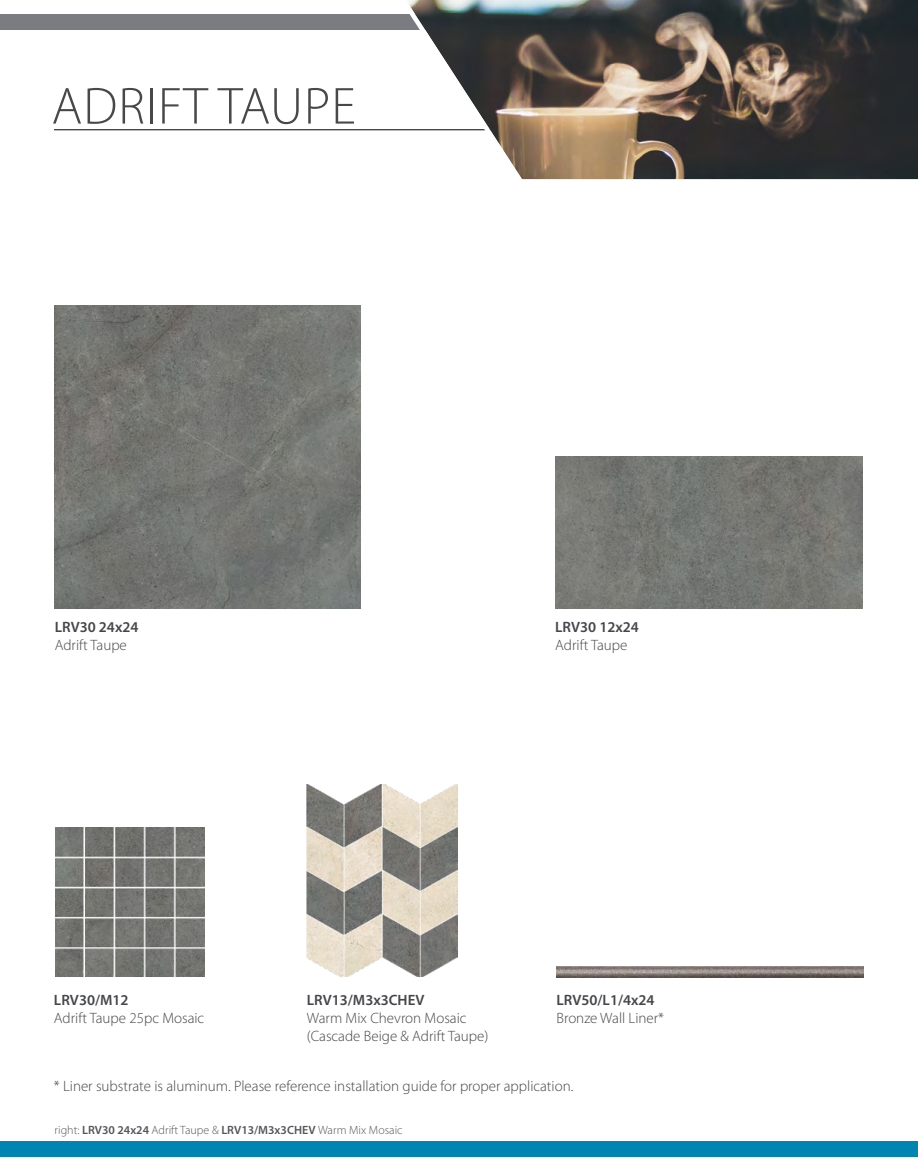
<style>
.page{position:relative;width:918px;height:1175px;background:#fff}
.page>*{position:absolute;margin:0;border:0;box-sizing:border-box;transform-origin:0 0}
.t1{font:300 52.5px "Myriad Pro";letter-spacing:.02em;color:#48484a}
.t2{font:300 15px/18px "Myriad Pro";color:#454649}
.t3{font:600 15px "Myriad Pro";color:#454649}
.t4{font:300 12px "Myriad Pro";color:#55555a}
.s1{font-weight:600}
</style>
<div class="page">
<div style="left:0;top:14px;width:443px;height:15px;background:#797d82"></div>
<hr style="left:54px;top:129px;width:810px;height:1px;background:#000">
<svg style="left:385px;top:0;width:533px;height:180px;background:#6f6962"></svg>
<div style="left:0;top:1141px;width:918px;height:15px;background:#0085b3"></div>
<img style="left:555px;top:456px;width:307px;height:153px">
<img style="left:55px;top:827px;width:150px;height:150px">
<img style="left:307px;top:784px;width:151px;height:193px">
<img style="left:54px;top:306px;width:307px;height:303px">
<img style="left:557px;top:966px;width:307px;height:11px">
<h1 class="t1" style="left:52px;top:74px;width:306px">ADRIFT TAUPE</h1>
<p class="t3" style="left:55px;top:617px;width:85px">LRV30 24x24</p>
<p class="t2" style="left:55px;top:636px;width:74px">Adrift Taupe</p>
<p class="t3" style="left:555px;top:617px;width:85px">LRV30 12x24</p>
<p class="t2" style="left:555px;top:636px;width:74px">Adrift Taupe</p>
<p class="t3" style="left:54px;top:990px;width:76px">LRV30/M12</p>
<p class="t2" style="left:54px;top:1008px;width:152px">Adrift Taupe 25pc Mosaic</p>
<p class="t3" style="left:307px;top:990px;width:119px">LRV13/M3x3CHEV</p>
<p class="t2" style="left:307px;top:1008px;width:183px">Warm Mix Chevron Mosaic (Cascade Beige &amp; Adrift Taupe)</p>
<p class="t3" style="left:557px;top:990px;width:100px">LRV50/L1/4x24</p>
<p class="t2" style="left:557px;top:1008px;width:109px">Bronze Wall Liner*</p>
<p class="t2" style="left:54px;top:1077px;width:521px">* Liner substrate is aluminum. Please reference installation guide for proper application.</p>
<p class="t4" style="left:55px;top:1122px;width:349px">right: <span class="s1">LRV30 24x24</span> Adrift Taupe &amp; <span class="s1">LRV13/M3x3CHEV</span> Warm Mix Mosaic</p>
</div>
